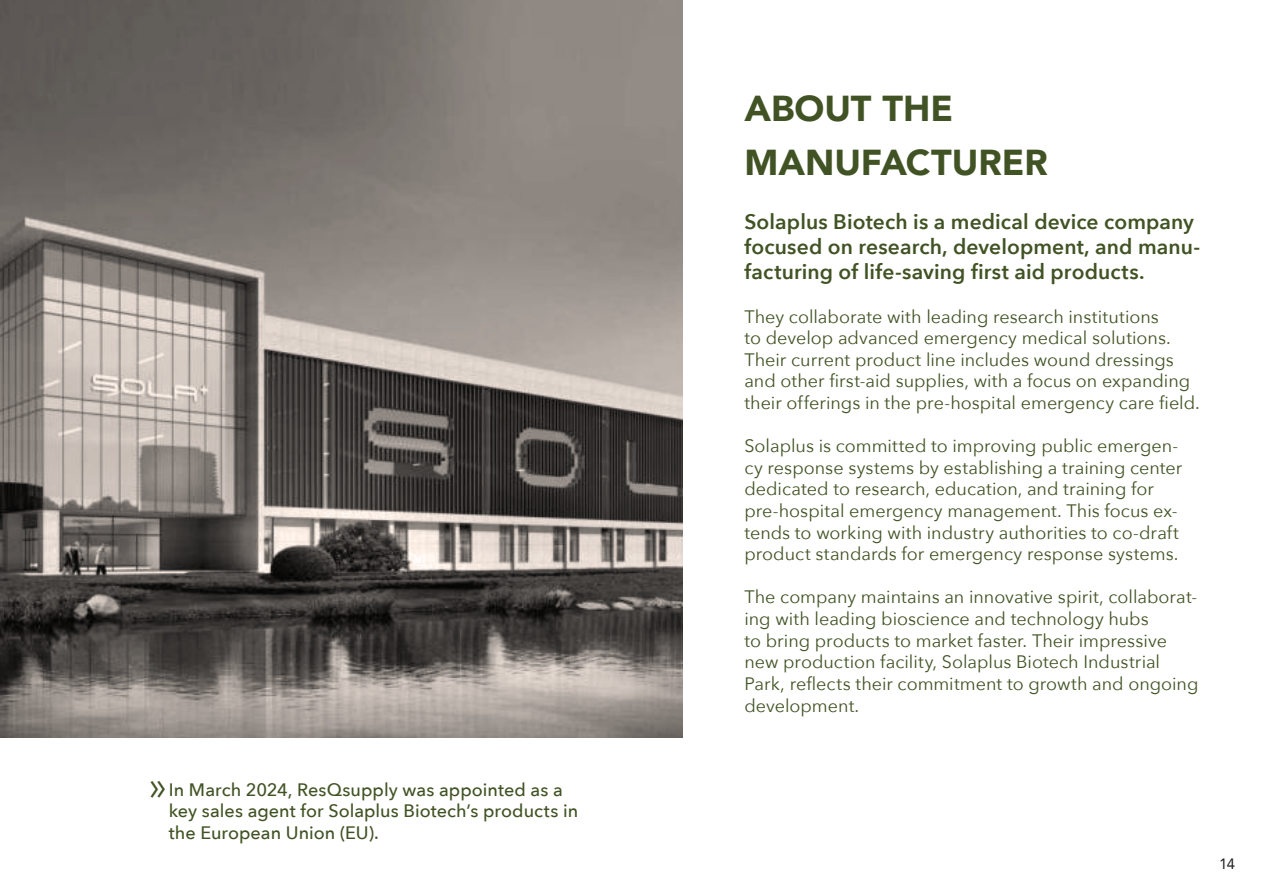
<style>
.page{position:relative;width:1263px;height:893px;background:#fff}
.page>*{position:absolute;margin:0;border:0;box-sizing:border-box;transform-origin:0 0}
.t1{font:300 41.1px "Avenir";color:#415324}
.t2{font:900 36px "Avenir";color:#415324}
.t3{font:600 21px/25.2px "Avenir Next";letter-spacing:.005em;color:#415324}
.t4{font:18px/21.6px "Avenir Next";color:#415324}
.t5{font:500 18px/21.6px "Avenir Next";color:#415324}
.t6{font:15px "Avenir";color:#231f20}
</style>
<div class="page">
<img style="left:0;top:0;width:682px;height:738px">
<p class="t1" style="left:148px;top:761px;width:21px">»</p>
<p class="t5" style="left:169px;top:778px;width:411px">In March 2024, ResQsupply was appointed as a key sales agent for Solaplus Biotech’s products in the European Union (EU).</p>
<p class="t2" style="left:744px;top:78px;width:210px">ABOUT THE</p>
<p class="t2" style="left:744px;top:132px;width:305px">MANUFACTURER</p>
<p class="t3" style="left:744px;top:209px;width:457px">Solaplus Biotech is a medical device company focused on research, development, and manu&shy;facturing of life-saving first aid products.</p>
<p class="t4" style="left:744px;top:305px;width:416px">They collaborate with leading research institutions</p>
<p class="t4" style="left:744px;top:326px;width:428px">to develop advanced emergency medical solutions.</p>
<p class="t4" style="left:744px;top:348px;width:457px">Their current product line includes wound dressings and other first-aid supplies, with a focus on expanding their offerings in the pre-hospital emergency care field.</p>
<p class="t4" style="left:744px;top:434px;width:439px">Solaplus is committed to improving public emergen&shy;cy response systems by establishing a training center dedicated to research, education, and training for pre-hospital emergency management. This focus ex&shy;tends to working with industry authorities to co-draft product standards for emergency response systems.</p>
<p class="t4" style="left:744px;top:586px;width:454px">The company maintains an innovative spirit, collaborat&shy;ing with leading bioscience and technology hubs</p>
<p class="t4" style="left:744px;top:629px;width:456px">to bring products to market faster. Their impressive new production facility, Solaplus Biotech Industrial Park, reflects their commitment to growth and ongoing development.</p>
<p class="t6" style="left:1219px;top:852px;width:17px">14</p>
</div>
